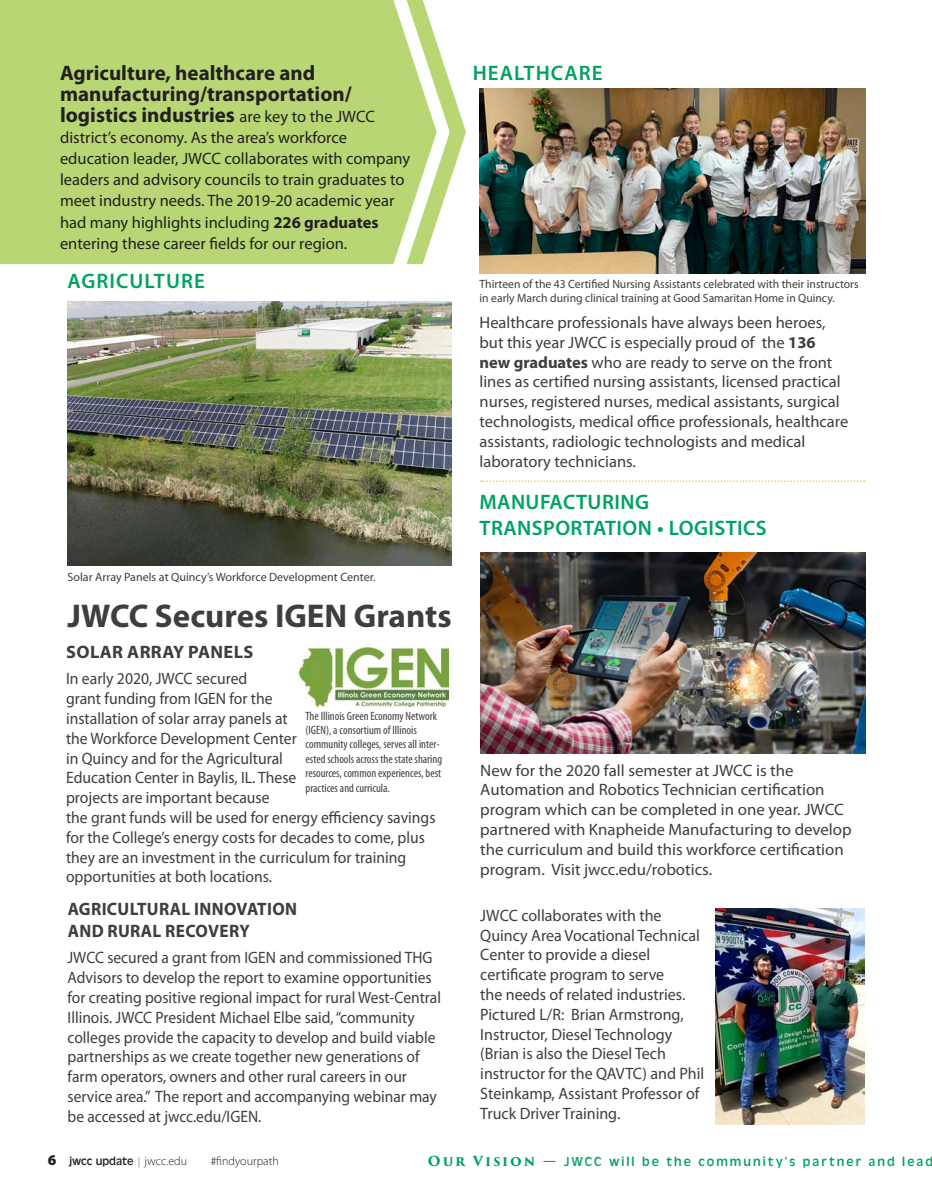
<style>
.page{position:relative;width:932px;height:1202px;background:#fff}
.page>*{position:absolute;margin:0;border:0;box-sizing:border-box;transform-origin:0 0}
.t1{font:700 33px "Myriad Pro";color:#3e3e3f}
.t2{font:700 21px/21px "Myriad Pro";color:#231f20}
.t3{font:600 21px "Myriad Pro";letter-spacing:.02em;color:#00a261}
.t4{font:600 21px "Myriad Pro";letter-spacing:.05em;color:#00a261}
.t5{font:700 18px/21.6px "Myriad Pro";letter-spacing:.02em;color:#3e3e3f;scale:.96 1}
.t6{font:700 18px "Myriad Pro";letter-spacing:.02em;color:#3e3e3f}
.t7{font:16.5px/19.8px "Myriad Pro";color:#3e3e3f}
.t8{font:16.5px/19.8px "Myriad Pro";color:#3e3e3f;scale:.94 1}
.t9{font:16.5px/19.8px "Myriad Pro";color:#3e3e3f;scale:.95 1}
.t10{font:16.5px/21px "Myriad Pro";color:#231f20}
.t11{font:13.5px "Antique Oli";letter-spacing:.15em;color:#00a261}
.t12{font:12px/14.4px "Myriad Pro";color:#3e3e3f}
.t13{font:condensed 12px/14.4px "Myriad Pro";color:#3e3e3f}
.t14{font:12px "Antique Oli";letter-spacing:-.005em;color:#231f20}
.t15{font:300 12px "Myriad Pro";color:#231f20}
.s1{font-weight:400;font-size:16.5px}
.s2{font-weight:700}
.s3{font-family:"Myriad Pro";font-weight:900;font-size:15px}
.s4{font-family:"Trajan Pro 3";font-weight:700;font-size:10.5px;color:#939598}
.s5{font-family:"Myriad Pro";font-weight:300}
.s6{font-family:"Trajan Pro 3";font-weight:700}
</style>
<div class="page">
<div style="left:0;top:0;width:406px;height:264px;background:#b8d774"></div>
<svg style="left:406px;top:0;width:60px;height:264px"></svg>
<img style="left:480px;top:552px;width:385px;height:201px">
<img style="left:68px;top:301px;width:383px;height:264px">
<svg style="left:481px;top:480px;width:383px;height:2px"></svg>
<img style="left:299px;top:647px;width:149px;height:60px">
<img style="left:716px;top:908px;width:148px;height:216px">
<img style="left:479px;top:89px;width:386px;height:185px">
<p class="t2" style="left:60px;top:62px;width:316px">Agriculture, healthcare and manufacturing/transportation/ logistics industries <span class="s1">are key to the JWCC</span></p>
<p class="t10" style="left:60px;top:127px;width:352px">district’s economy. As the area’s workforce education leader, JWCC collaborates with company leaders and advisory councils to train graduates to meet industry needs. The 2019-20 academic year had many highlights including <span class="s2">226 graduates </span>entering these career fields for our region.</p>
<p class="t4" style="left:68px;top:267px;width:139px">AGRICULTURE</p>
<p class="t12" style="left:68px;top:570px;width:309px">Solar Array Panels at Quincy’s Workforce Development Center.</p>
<p class="t1" style="left:68px;top:594px;width:385px">JWCC Secures IGEN Grants</p>
<p class="t6" style="left:66px;top:640px;width:189px">SOLAR ARRAY PANELS</p>
<p class="t9" style="left:66px;top:668px;width:390px">In early 2020, JWCC secured<br>grant funding from IGEN for the<br>installation of solar array panels at<br>the Workforce Development Center<br>in Quincy and for the Agricultural<br>Education Center in Baylis, IL. These<br>projects are important because<br>the grant funds will be used for energy efficiency savings for the College’s energy costs for decades to come, plus they are an investment in the curriculum for training opportunities at both locations.</p>
<p class="t5" style="left:68px;top:897px;width:240px">AGRICULTURAL INNOVATION<br>AND RURAL RECOVERY</p>
<p class="t8" style="left:68px;top:947px;width:399px">JWCC secured a grant from IGEN and commissioned THG Advisors to develop the report to examine opportunities for creating positive regional impact for rural West-Central Illinois. JWCC President Michael Elbe said, “community colleges provide the capacity to develop and build viable partnerships as we create together new generations of farm operators, owners and other rural careers in our service area.” The report and accompanying webinar may be accessed at jwcc.edu/IGEN.</p>
<p class="t13" style="left:305px;top:708px;width:138px">The Illinois Green Economy Network (IGEN), a consortium of Illinois community colleges, serves all inter&shy;ested schools across the state sharing resources, common experiences, best practices and curricula.</p>
<p class="t4" style="left:473px;top:60px;width:131px">HEALTHCARE</p>
<p class="t12" style="left:479px;top:276px;width:380px">Thirteen of the 43 Certified Nursing Assistants celebrated with their instructors in early March during clinical training at Good Samaritan Home in Quincy.</p>
<p class="t7" style="left:479px;top:312px;width:370px">Healthcare professionals have always been heroes, but this year JWCC is especially proud of the <span class="s2">136 new graduates</span> who are ready to serve on the front lines as certified nursing assistants, licensed practical nurses, registered nurses, medical assistants, surgical technologists, medical office professionals, healthcare assistants, radiologic technologists and medical laboratory technicians.</p>
<p class="t3" style="left:479px;top:489px;width:171px">MANUFACTURING</p>
<p class="t3" style="left:479px;top:514px;width:289px">TRANSPORTATION • LOGISTICS</p>
<p class="t7" style="left:480px;top:760px;width:373px">New for the 2020 fall semester at JWCC is the Automation and Robotics Technician certification program which can be completed in one year. JWCC partnered with Knapheide Manufacturing to develop the curriculum and build this workforce certification program. Visit jwcc.edu/robotics.</p>
<p class="t7" style="left:480px;top:905px;width:225px">JWCC collaborates with the<br>Quincy Area Vocational Technical<br>Center to provide a diesel certificate program to serve<br>the needs of related industries.<br>Pictured L/R: Brian Armstrong,<br>Instructor, Diesel Technology (Brian is also the Diesel Tech instructor for the QAVTC) and Phil<br>Steinkamp, Assistant Professor of<br>Truck Driver Training.</p>
<p class="t14" style="left:48px;top:1154px;width:141px"><span class="s3">6</span> jwcc update <span class="s4">|</span> <span class="s5">jwcc.edu</span></p>
<p class="t15" style="left:211px;top:1154px;width:70px">#findyourpath</p>
<p class="t11" style="left:428px;top:1153px;width:506px"><span class="s6">Our Vision —</span> JWCC will be the community’s partner and lead</p>
</div>
